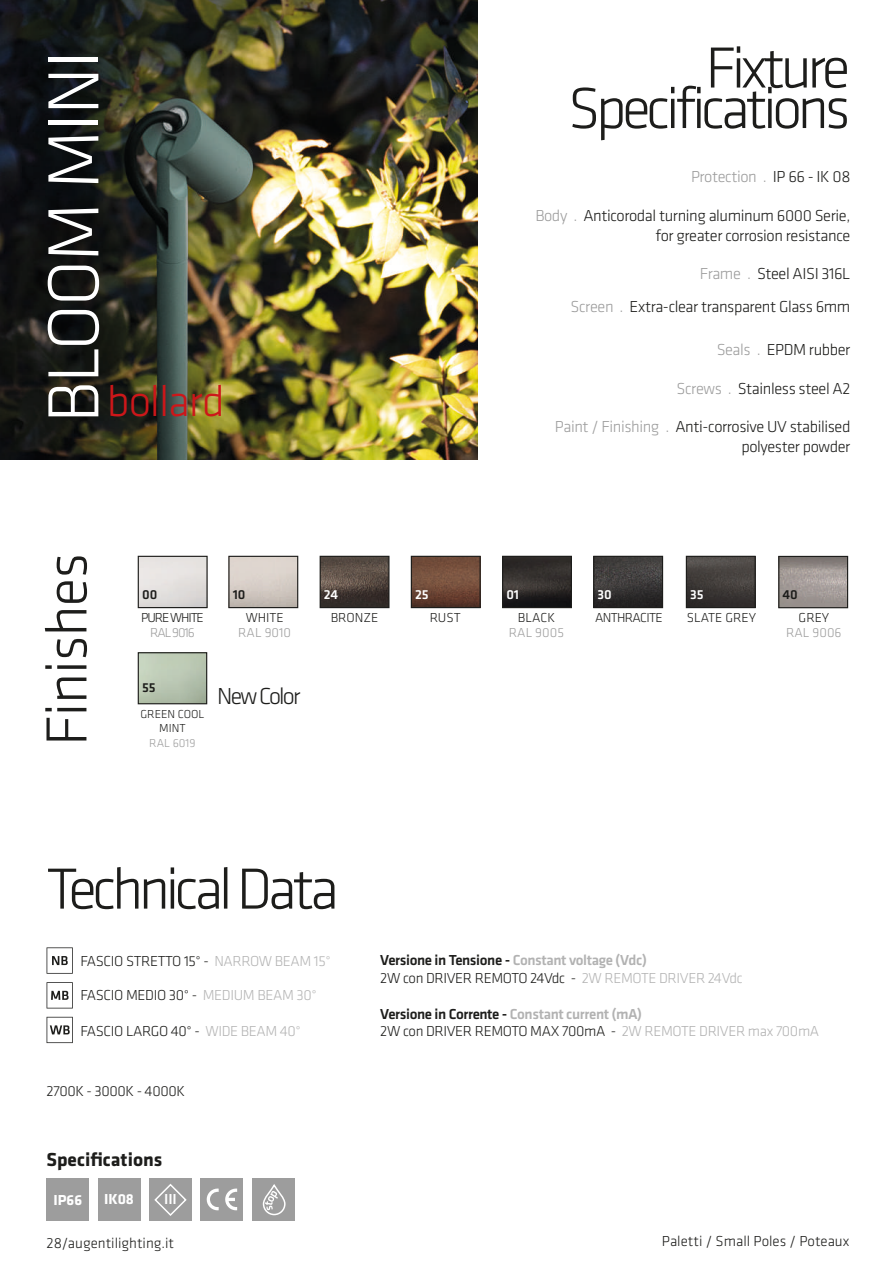
<style>
.page{position:relative;width:893px;height:1263px;background:#fff}
.page>*{position:absolute;margin:0;border:0;box-sizing:border-box;transform-origin:0 0}
.t1{font:300 75px "Klavika";letter-spacing:-.025em;color:#fff}
.t2{font:300 60px "Klavika";letter-spacing:-.075em;color:#1d1d1b}
.t3{font:300 60px "Klavika";letter-spacing:-.02em;color:#1d1d1b}
.t4{font:300 45px "Klavika";letter-spacing:-.025em;color:#cd171a}
.t5{font:300 24px "Klavika";letter-spacing:-.075em;color:#1d1d1b}
.t6{font:700 19.5px "Klavika";color:#1d1d1b}
.t7{font:300 16.5px/19.8px "Klavika";letter-spacing:-.025em;color:#1d1d1b;text-align:right}
.t8{font:300 16.5px "Klavika";letter-spacing:-.025em;color:#9d9d9d}
.t9{font:300 15px "Klavika";letter-spacing:-.025em;color:#1d1d1b}
.t10{font:300 15px "Klavika";color:#1d1d1b}
.t11{font:500 15px "Klavika";letter-spacing:-.025em;color:#b2b2b2}
.t12{font:500 15px "Klavika";letter-spacing:-.025em;color:#1d1d1b}
.t13{font:700 15px "Klavika";color:#fff}
.t14{font:500 15px "Klavika";color:#fff}
.t15{font:300 13.5px "Klavika";letter-spacing:-.005em;color:#1d1d1b}
.t16{font:300 13.5px "Klavika";color:#9d9d9d}
.t17{font:500 13.5px "Klavika";letter-spacing:-.005em;color:#fff}
.t18{font:300 13.5px "Klavika";letter-spacing:-.05em;color:#1d1d1b}
.t19{font:300 13.5px "Klavika";letter-spacing:-.08em;color:#1d1d1b}
.t20{font:500 13.5px "Klavika";color:#1d1d1b}
.t21{font:300 12px/14.4px "Klavika";color:#1d1d1b;text-align:center}
.t22{font:300 12px "Klavika";color:#9d9d9d}
.s1{color:#1d1d1b}
.s2{color:#9d9d9d}
.s3{color:#b4b4b4}
.s4{color:#b2b2b2}
</style>
<div class="page">
<svg style="left:47px;top:947px;width:26px;height:27px"></svg>
<svg style="left:47px;top:982px;width:26px;height:26px"></svg>
<svg style="left:47px;top:1017px;width:26px;height:26px"></svg>
<div style="left:138px;top:652px;width:69px;height:52px;border:1px solid #1d1d1b"></div>
<img style="left:0;top:0;width:478px;height:459px">
<div style="left:47px;top:1178px;width:42px;height:42px;background:#9d9d9d"></div>
<div style="left:98px;top:1178px;width:42px;height:42px;background:#9d9d9d"></div>
<div style="left:201px;top:1178px;width:42px;height:42px;background:#9d9d9d"></div>
<svg style="left:225px;top:1188px;width:12px;height:22px"></svg>
<svg style="left:206px;top:1188px;width:13px;height:22px"></svg>
<div style="left:252px;top:1178px;width:43px;height:42px;background:#9d9d9d"></div>
<div style="left:263px;top:1184px;width:23px;height:31px;border:2px solid #fff;border-radius:11px"></div>
<svg style="left:265px;top:1190px;width:13px;height:20px"></svg>
<div style="left:149px;top:1178px;width:43px;height:42px;background:#9d9d9d"></div>
<svg style="left:154px;top:1184px;width:33px;height:32px"></svg>
<div style="left:138px;top:556px;width:70px;height:52px;border:1px solid #1d1d1b"></div>
<div style="left:228px;top:556px;width:70px;height:52px;border:1px solid #1d1d1b"></div>
<img style="left:504px;top:558px;width:66px;height:48px">
<div style="left:502px;top:556px;width:70px;height:52px;border:1px solid #1d1d1b"></div>
<img style="left:322px;top:558px;width:65px;height:48px">
<div style="left:320px;top:556px;width:69px;height:52px;border:1px solid #1d1d1b"></div>
<img style="left:413px;top:558px;width:66px;height:48px">
<div style="left:411px;top:556px;width:70px;height:52px;border:1px solid #1d1d1b"></div>
<img style="left:595px;top:558px;width:66px;height:48px">
<div style="left:593px;top:556px;width:70px;height:52px;border:1px solid #1d1d1b"></div>
<img style="left:688px;top:558px;width:66px;height:48px">
<div style="left:686px;top:556px;width:70px;height:52px;border:1px solid #1d1d1b"></div>
<img style="left:780px;top:558px;width:66px;height:48px">
<div style="left:778px;top:556px;width:70px;height:52px;border:1px solid #1d1d1b"></div>
<h1 class="t1" style="left:33px;top:423px;width:374px;rotate:-90deg">BLOOM MINI</h1>
<h3 class="t4" style="left:107px;top:377px;width:119px">bollard</h3>
<h2 class="t3" style="left:34px;top:746px;width:195px;rotate:-90deg">Finishes</h2>
<p class="t20" style="left:142px;top:587px;width:17px">00</p>
<p class="t20" style="left:233px;top:587px;width:14px">10</p>
<p class="t19" style="left:141px;top:610px;width:64px">PURE WHITE</p>
<p class="t16" style="left:150px;top:625px;width:46px">RAL 9016</p>
<p class="t15" style="left:246px;top:610px;width:39px">WHITE</p>
<p class="t16" style="left:238px;top:625px;width:54px">RAL 9010</p>
<p class="t20" style="left:142px;top:680px;width:15px">55</p>
<p class="t21" style="left:140px;top:707px;width:66px">GREEN COOL<br>MINT</p>
<p class="t22" style="left:149px;top:736px;width:48px">RAL 6019</p>
<h3 class="t5" style="left:217px;top:683px;width:85px">New Color</h3>
<p class="t17" style="left:324px;top:587px;width:16px">24</p>
<p class="t15" style="left:331px;top:610px;width:49px">BRONZE</p>
<p class="t17" style="left:415px;top:587px;width:15px">25</p>
<p class="t15" style="left:430px;top:610px;width:32px">RUST</p>
<h2 class="t2" style="left:705px;top:35px;width:146px">Fixture</h2>
<h2 class="t2" style="left:568px;top:75px;width:284px">Specifications</h2>
<p class="t8" style="left:691px;top:168px;width:161px">Protection . <span class="s1">IP 66 - IK 08</span></p>
<p class="t7" style="left:535px;top:206px;width:317px"><span class="s2">Body .</span> Anticorodal turning aluminum 6000 Serie, for greater corrosion resistance</p>
<p class="t7" style="left:700px;top:264px;width:152px"><span class="s2">Frame .</span> Steel AISI 316L</p>
<p class="t7" style="left:570px;top:297px;width:281px"><span class="s2">Screen .</span> Extra-clear transparent Glass 6mm</p>
<p class="t7" style="left:717px;top:340px;width:135px"><span class="s2">Seals .</span> EPDM rubber</p>
<p class="t7" style="left:676px;top:378px;width:175px"><span class="s2">Screws .</span> Stainless steel A2</p>
<p class="t7" style="left:555px;top:417px;width:297px"><span class="s2">Paint / Finishing .</span> Anti-corrosive UV stabilised polyester powder</p>
<p class="t17" style="left:506px;top:587px;width:14px">01</p>
<p class="t17" style="left:598px;top:587px;width:16px">30</p>
<p class="t17" style="left:690px;top:587px;width:15px">35</p>
<p class="t20" style="left:783px;top:587px;width:17px">40</p>
<p class="t15" style="left:518px;top:610px;width:39px">BLACK</p>
<p class="t16" style="left:509px;top:625px;width:57px">RAL 9005</p>
<p class="t18" style="left:595px;top:610px;width:69px">ANTHRACITE</p>
<p class="t15" style="left:687px;top:610px;width:71px">SLATE GREY</p>
<p class="t15" style="left:799px;top:610px;width:32px">GREY</p>
<p class="t16" style="left:786px;top:625px;width:57px">RAL 9006</p>
<h2 class="t2" style="left:47px;top:856px;width:294px">Technical Data</h2>
<p class="t9" style="left:80px;top:953px;width:252px">FASCIO STRETTO 15° - <span class="s3">NARROW BEAM 15°</span></p>
<p class="t9" style="left:80px;top:986px;width:238px">FASCIO MEDIO 30° - <span class="s3">MEDIUM BEAM 30°</span></p>
<p class="t9" style="left:80px;top:1022px;width:222px">FASCIO LARGO 40° - <span class="s3">WIDE BEAM 40°</span></p>
<p class="t9" style="left:47px;top:1083px;width:140px">2700K - 3000K - 4000K</p>
<p class="t6" style="left:47px;top:1149px;width:117px">Specifications</p>
<p class="t13" style="left:53px;top:1191px;width:30px">IP66</p>
<p class="t13" style="left:104px;top:1191px;width:31px">IK08</p>
<p class="t14" style="left:164px;top:1191px;width:14px">III</p>
<p class="t11" style="left:380px;top:952px;width:268px"><span class="s1">Versione in Tensione -</span> Constant voltage (Vdc)</p>
<p class="t9" style="left:380px;top:969px;width:364px">2W con DRIVER REMOTO 24Vdc - <span class="s3">2W REMOTE DRIVER 24Vdc</span></p>
<p class="t12" style="left:380px;top:1005px;width:264px">Versione in Corrente - <span class="s4">Constant current (mA)</span></p>
<p class="t9" style="left:380px;top:1022px;width:440px">2W con DRIVER REMOTO MAX 700mA - <span class="s4">2W REMOTE DRIVER max 700mA</span></p>
<p class="t10" style="left:47px;top:1234px;width:129px">28/augentilighting.it</p>
<p class="t10" style="left:662px;top:1233px;width:189px">Paletti / Small Poles / Poteaux</p>
</div>
